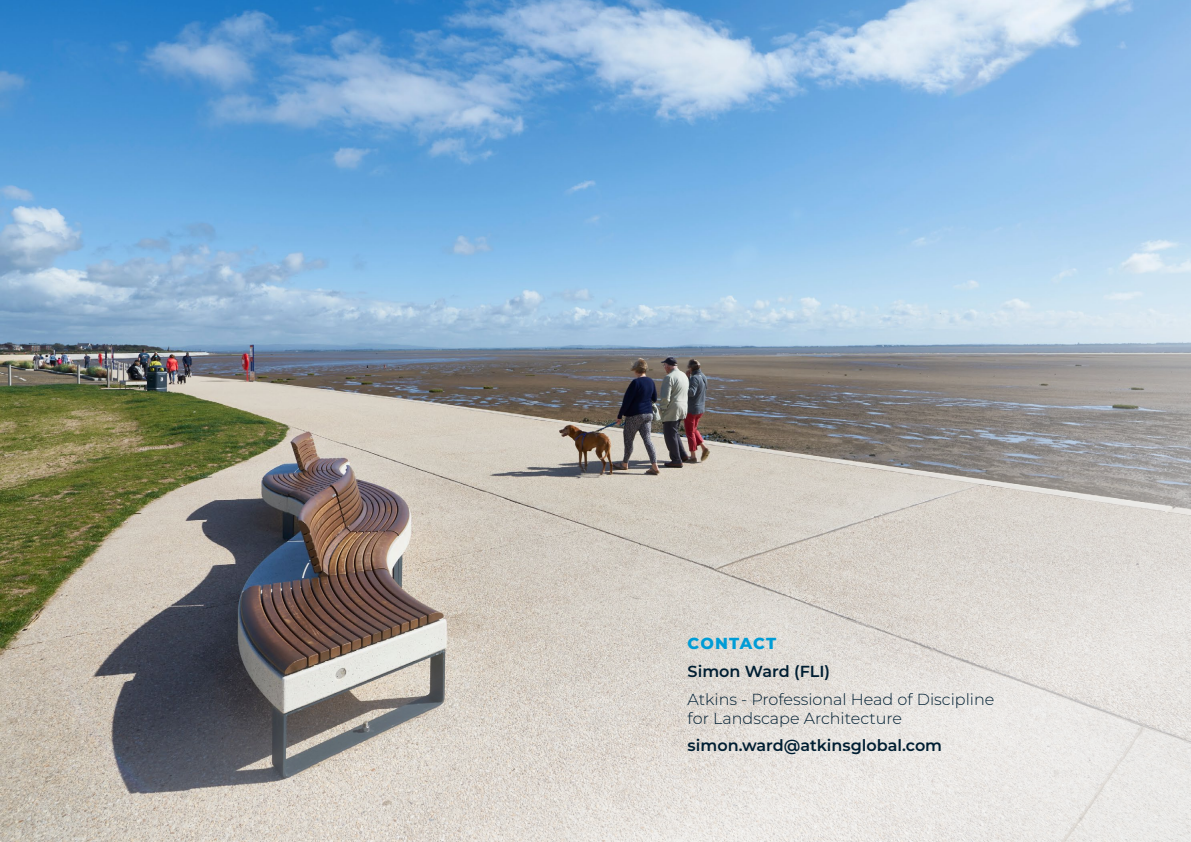
<style>
.page{position:relative;width:1191px;height:842px;background:#fff}
.page>*{position:absolute;margin:0;border:0;box-sizing:border-box;transform-origin:0 0}
.Heading_02{font:300 16px/19.2px "Montserrat";color:#001e32}
.Heading_02-2{font:600 16px "Montserrat";color:#001e32}
.Heading_02-3{font:800 16px "Montserrat";letter-spacing:.06em;color:#009cd6}
</style>
<div class="page">
<img style="left:0;top:0;width:1191px;height:842px">
<p class="Heading_02-3" style="left:687px;top:632px;width:90px">CONTACT</p>
<p class="Heading_02-2" style="left:687px;top:660px;width:144px">Simon Ward (FLI)</p>
<p class="Heading_02" style="left:687px;top:689px;width:308px">Atkins - Professional Head of Discipline for Landscape Architecture</p>
<p class="Heading_02-2" style="left:687px;top:734px;width:256px">simon.ward@atkinsglobal.com</p>
</div>
